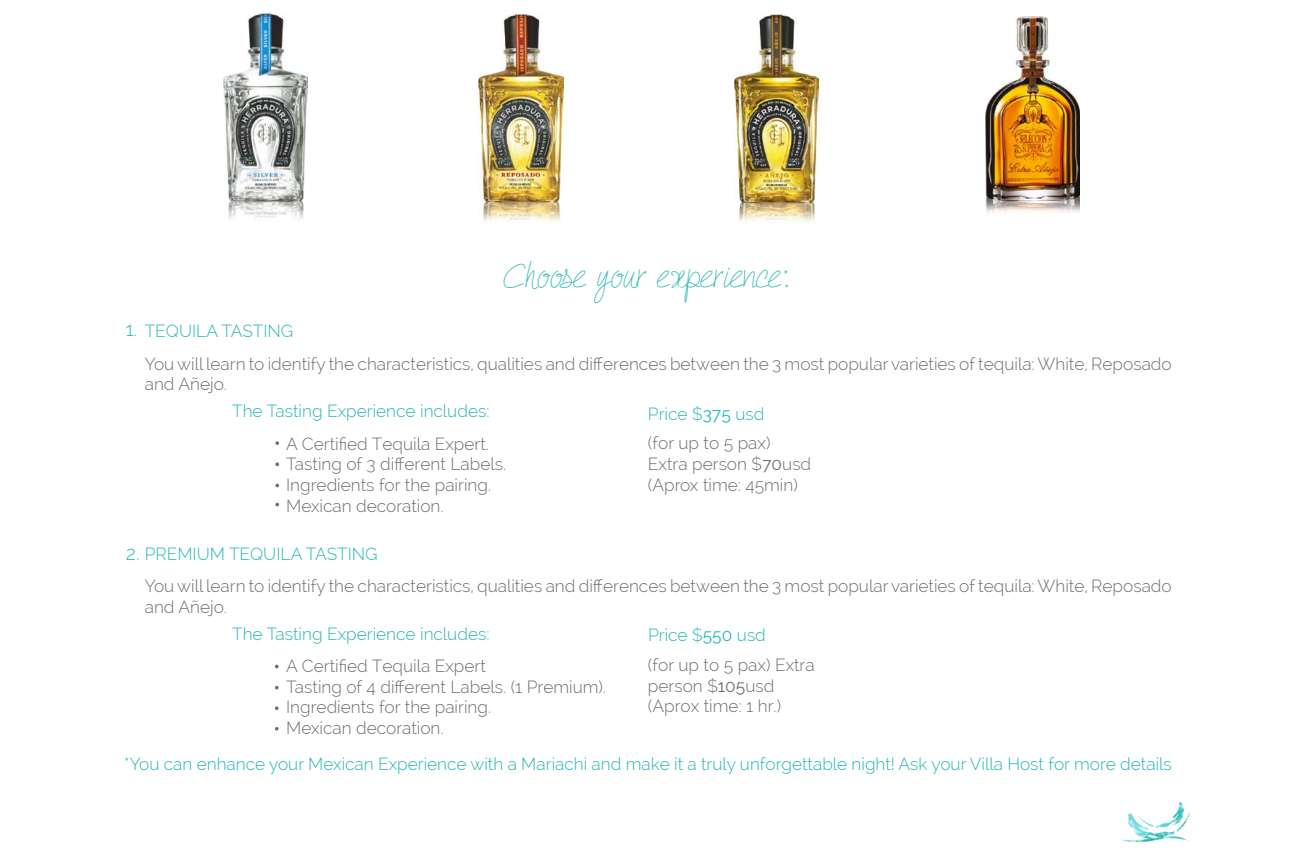
<style>
.page{position:relative;width:1296px;height:864px;background:#fff}
.page>*{position:absolute;margin:0;border:0;box-sizing:border-box;transform-origin:0 0}
.t1{font:500 37.5px "PW Quick Write";color:#2bb6b7}
.t2{font:300 19.5px "Raleway";color:#2bb6b7}
.t3{font:300 17.25px/20.7px "Raleway";color:#706f6f}
.t4{font:300 17.25px "Raleway";color:#2bb6b7}
.s1{color:#2bb6b7}
.s2{font-weight:400;color:#2bb6b7}
.s3{font-weight:400}
</style>
<div class="page">
<img style="left:1121px;top:802px;width:69px;height:40px">
<svg style="left:275px;top:441px;width:4px;height:4px"></svg>
<svg style="left:275px;top:462px;width:4px;height:4px"></svg>
<svg style="left:275px;top:484px;width:4px;height:3px"></svg>
<svg style="left:275px;top:503px;width:4px;height:3px"></svg>
<svg style="left:275px;top:665px;width:4px;height:3px"></svg>
<svg style="left:275px;top:686px;width:4px;height:4px"></svg>
<svg style="left:275px;top:706px;width:4px;height:4px"></svg>
<svg style="left:275px;top:727px;width:4px;height:4px"></svg>
<img style="left:223px;top:14px;width:84px;height:205px">
<img style="left:479px;top:14px;width:84px;height:208px">
<img style="left:734px;top:14px;width:85px;height:207px">
<img style="left:985px;top:17px;width:95px;height:196px">
<p class="t2" style="left:126px;top:317px;width:13px">1.</p>
<h1 class="t1" style="left:505px;top:255px;width:287px">Choose your experience:</h1>
<p class="t4" style="left:145px;top:321px;width:150px">TEQUILA TASTING</p>
<p class="t3" style="left:145px;top:353px;width:1029px">You will learn to identify the characteristics, qualities and differences between the 3 most popular varieties of tequila: White, Reposado and Añejo.</p>
<p class="t4" style="left:232px;top:401px;width:259px">The Tasting Experience includes:</p>
<p class="t3" style="left:286px;top:433px;width:221px">A Certified Tequila Expert.<br>Tasting of 3 different Labels.<br>Ingredients for the pairing.<br>Mexican decoration.</p>
<p class="t3" style="left:648px;top:399px;width:124px;line-height:29.7px"><span class="s1">Price $</span><span class="s2">375</span> <span class="s1">usd </span>(for up to 5 pax)</p>
<p class="t3" style="left:648px;top:453px;width:165px">Extra person $<span class="s3">70</span>usd (Aprox time: 45min)</p>
<p class="t4" style="left:145px;top:544px;width:235px">PREMIUM TEQUILA TASTING</p>
<p class="t3" style="left:145px;top:576px;width:1029px">You will learn to identify the characteristics, qualities and differences between the 3 most popular varieties of tequila: White, Reposado and Añejo.</p>
<p class="t2" style="left:126px;top:542px;width:15px">2.</p>
<p class="t4" style="left:232px;top:623px;width:259px">The Tasting Experience includes:</p>
<p class="t3" style="left:286px;top:655px;width:321px">A Certified Tequila Expert<br>Tasting of 4 different Labels. (1 Premium).<br>Ingredients for the pairing.<br>Mexican decoration.</p>
<p class="t3" style="left:648px;top:620px;width:168px;line-height:29.7px"><span class="s1">Price $</span><span class="s2">550</span> <span class="s1">usd<br></span>(for up to 5 pax) Extra</p>
<p class="t3" style="left:648px;top:675px;width:135px">person $<span class="s3">105</span>usd (Aprox time: 1 hr.)</p>
<p class="t4" style="left:124px;top:754px;width:1049px">*You can enhance your Mexican Experience with a Mariachi and make it a truly unforgettable night! Ask your Villa Host for more details</p>
</div>
